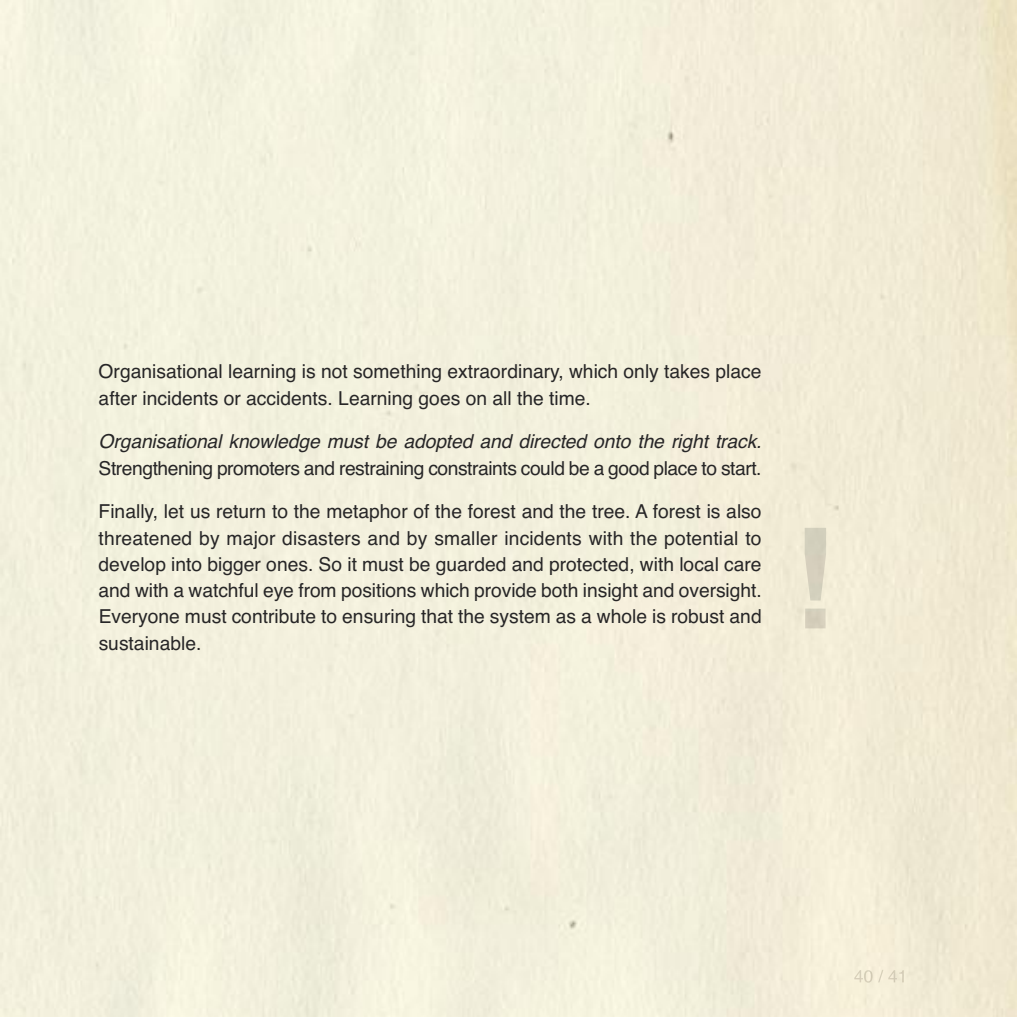
<style>
.page{position:relative;width:1017px;height:1017px;background:#fff}
.page>*{position:absolute;margin:0;border:0;box-sizing:border-box;transform-origin:0 0}
.t1{font:19.25px/26.2px "Helvetica";color:#272627}
.t2{font:19.25px "Helvetica";letter-spacing:-.025em;color:#272627}
.t3{font:italic 19.25px "Helvetica";letter-spacing:-.005em;color:#272627}
</style>
<div class="page">
<img style="left:854px;top:970px;width:29px;height:13px">
<img style="left:888px;top:970px;width:16px;height:12px">
<img style="left:805px;top:528px;width:21px;height:100px">
<p class="t1" style="left:99px;top:359px;width:664px">Organisational learning is not something extraordinary, which only takes place after incidents or accidents. Learning goes on all the time.</p>
<p class="t3" style="left:99px;top:431px;width:664px">Organisational knowledge must be adopted and directed onto the right track.</p>
<p class="t2" style="left:99px;top:457px;width:664px">Strengthening promoters and restraining constraints could be a good place to start.</p>
<p class="t1" style="left:99px;top:499px;width:665px;text-align:justify">Finally, let us return to the metaphor of the forest and the tree. A forest is also threatened by major disasters and by smaller incidents with the potential to develop into bigger ones. So it must be guarded and protected, with local care and with a watchful eye from positions which provide both insight and oversight.<br>Everyone must contribute to ensuring that the system as a whole is robust and sustainable.</p>
</div>
